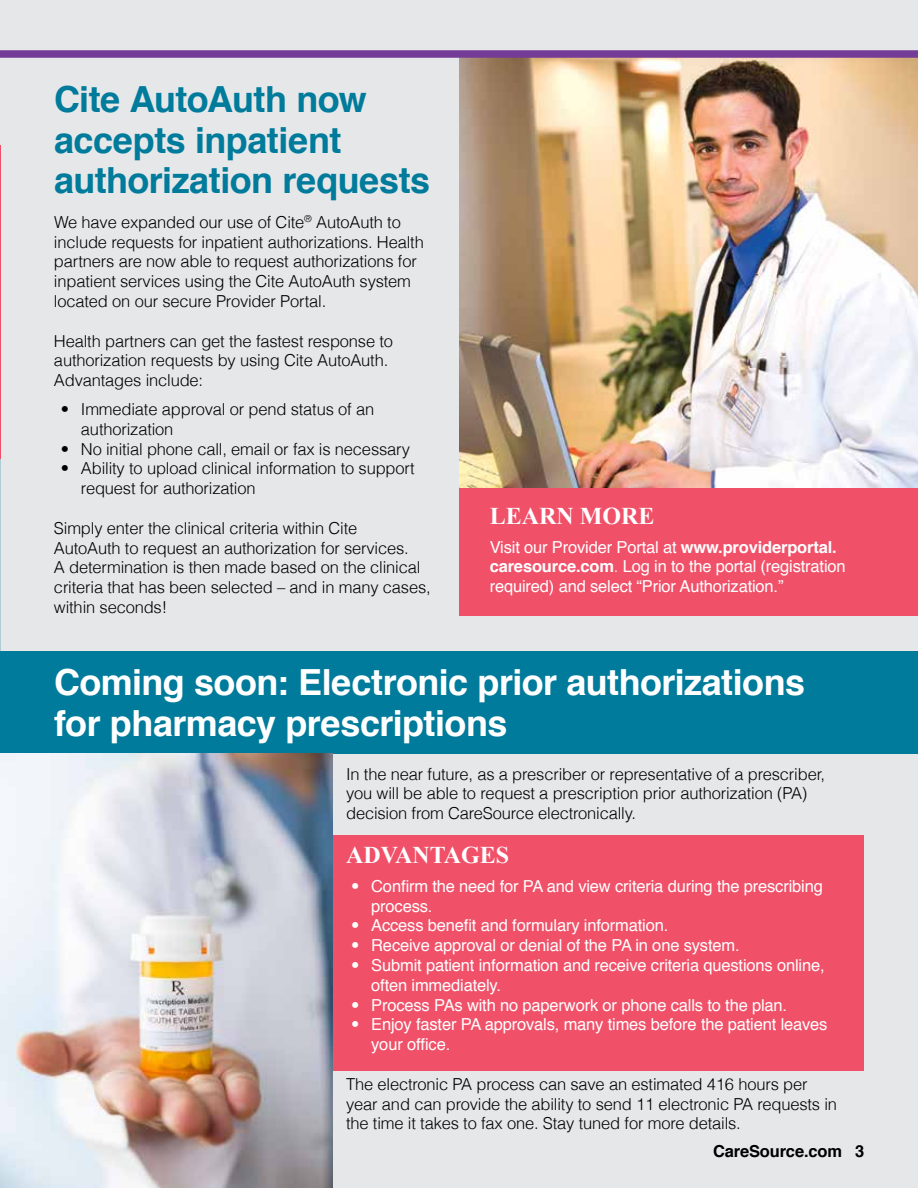
<style>
.page{position:relative;width:918px;height:1188px;background:#e6e7e8}
.page>*{position:absolute;margin:0;border:0;box-sizing:border-box;transform-origin:0 0}
.t1{font:700 36px/40.5px "Helvetica";letter-spacing:-.015em;color:#fff}
.t2{font:700 36px/40.5px "Helvetica";letter-spacing:-.015em;color:#007b9b}
.t3{font:700 24px "Times New Roman";color:#fff}
.t4{font:300 16.5px/19.8px "Helvetica";letter-spacing:-.01em;color:#000}
.t5{font:16.5px/19.8px "Helvetica";letter-spacing:-.01em;color:#fff}
.t6{font:700 16.5px "Helvetica";letter-spacing:-.01em;color:#000}
.s1{font-weight:700}
.s2{font-weight:300}
</style>
<div class="page">
<img style="left:459px;top:58px;width:459px;height:430px">
<div style="left:0;top:652px;width:918px;height:102px;background:#007b9b"></div>
<hr style="left:0;top:146px;width:1px;height:313px;background:#f05169">
<div style="left:0;top:50px;width:918px;height:8px;background:#743c97"></div>
<div style="left:459px;top:488px;width:459px;height:128px;background:#f05169"></div>
<div style="left:96px;top:835px;width:768px;height:235px;background:#f05169"></div>
<img style="left:0;top:754px;width:333px;height:434px">
<h1 class="t2" style="left:54px;top:80px;width:378px">Cite AutoAuth now accepts inpatient authorization requests</h1>
<p class="t4" style="left:54px;top:211px;width:371px">We have expanded our use of Cite<sup>®</sup> AutoAuth to include requests for inpatient authorizations. Health partners are now able to request authorizations for inpatient services using the Cite AutoAuth system located on our secure Provider Portal.</p>
<p class="t4" style="left:54px;top:330px;width:341px">Health partners can get the fastest response to authorization requests by using Cite AutoAuth.<br>Advantages include:</p>
<p class="t4" style="left:81px;top:399px;width:295px;text-indent:-20px">• Immediate approval or pend status of an authorization</p>
<p class="t4" style="left:61px;top:438px;width:351px">• No initial phone call, email or fax is necessary</p>
<p class="t4" style="left:81px;top:458px;width:335px;text-indent:-20px">• Ability to upload clinical information to support request for authorization</p>
<p class="t4" style="left:54px;top:517px;width:378px">Simply enter the clinical criteria within Cite<br>AutoAuth to request an authorization for services.<br>A determination is then made based on the clinical criteria that has been selected – and in many cases, within seconds!</p>
<h2 class="t3" style="left:490px;top:499px;width:166px">LEARN MORE</h2>
<p class="t5" style="left:490px;top:537px;width:358px">Visit our Provider Portal at <span class="s1">www.providerportal. caresource.com</span><span class="s2">.</span> Log in to the portal (registration required) and select “Prior Authorization.”</p>
<h1 class="t1" style="left:54px;top:663px;width:753px">Coming soon: Electronic prior authorizations for pharmacy prescriptions</h1>
<p class="t4" style="left:346px;top:763px;width:480px">In the near future, as a prescriber or representative of a prescriber, you will be able to request a prescription prior authorization (PA) decision from CareSource electronically.</p>
<h2 class="t3" style="left:346px;top:838px;width:165px">ADVANTAGES</h2>
<p class="t5" style="left:371px;top:877px;width:453px;text-indent:-20px"><span class="s2">•</span> Confirm the need for PA and view criteria during the prescribing process.</p>
<p class="t5" style="left:351px;top:916px;width:319px"><span class="s2">•</span> Access benefit and formulary information.</p>
<p class="t5" style="left:351px;top:936px;width:390px"><span class="s2">•</span> Receive approval or denial of the PA in one system.</p>
<p class="t5" style="left:371px;top:956px;width:455px;text-indent:-20px"><span class="s2">•</span> Submit patient information and receive criteria questions online, often immediately.</p>
<p class="t5" style="left:351px;top:995px;width:438px"><span class="s2">•</span> Process PAs with no paperwork or phone calls to the plan.</p>
<p class="t5" style="left:371px;top:1015px;width:458px;text-indent:-20px"><span class="s2">•</span> Enjoy faster PA approvals, many times before the patient leaves your office.</p>
<p class="t4" style="left:346px;top:1073px;width:493px">The electronic PA process can save an estimated 416 hours per year and can provide the ability to send 11 electronic PA requests in the time it takes to fax one. Stay tuned for more details.</p>
<p class="t6" style="left:713px;top:1138px;width:153px">CareSource.com 3</p>
</div>
